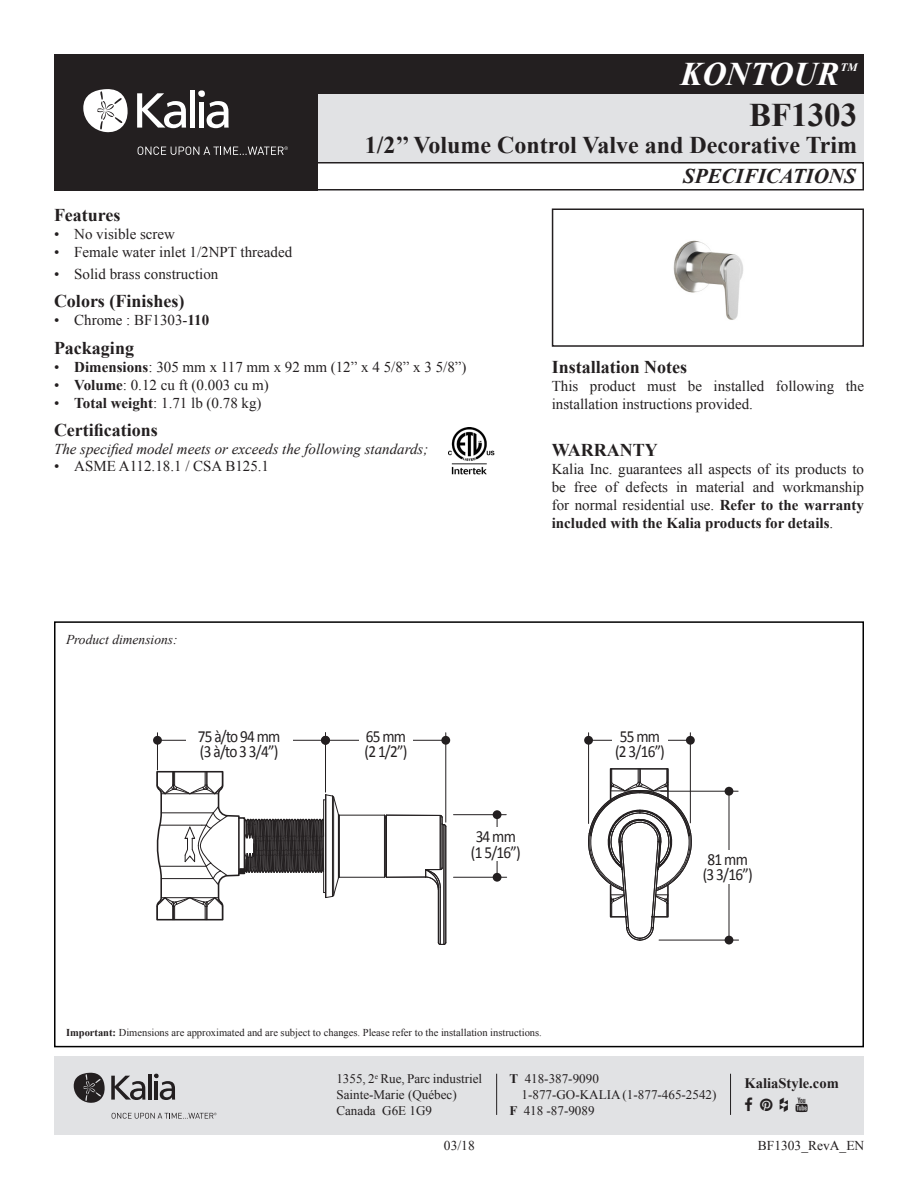
<style>
.page{position:relative;width:918px;height:1188px;background:#fff}
.page>*{position:absolute;margin:0;border:0;box-sizing:border-box;transform-origin:0 0}
.t1{font:italic 700 33px "Times New Roman";color:#fff}
.t2{font:700 33px "Times New Roman";color:#231f20}
.t3{font:700 24px "Times New Roman";color:#231f20}
.t4{font:italic 700 21px "Times New Roman";color:#231f20}
.Spec-Description_Tit{font:700 18px "Times New Roman";color:#231f20}
.Spec-Description__FR{font:700 18px "Times New Roman";color:#231f20}
.t5{font:16.95px/15.6px "Calibri";letter-spacing:-.05em;color:#231f20;scale:.9 1}
.Spec-Description_nor{font:15px/18px "Times New Roman";color:#231f20}
.Spec-Description__FR-2{font:15px "Times New Roman";color:#231f20}
.Spec-Description_nor-2{font:italic 15px "Times New Roman";color:#231f20}
.t6{font:700 14.55px "Times New Roman";color:#231f20}
.t7{font:13.5px "Times New Roman";color:#231f20}
.Spec-Description_nor-3{font:italic 13.5px "Times New Roman";color:#231f20}
.t8{font:13.05px/16px "Times New Roman";color:#231f20}
.t9{font:italic 700 11.4px "Times New Roman";color:#fff}
.Spec-Description_nor-4{font:10.5px "Times New Roman";color:#231f20}
.s1{font-weight:700}
</style>
<div class="page">
<div style="left:54px;top:54px;width:810px;height:40px;background:#231f20"></div>
<div style="left:240px;top:94px;width:624px;height:68px;background:#e1e2e4"></div>
<div style="left:240px;top:162px;width:624px;height:28px;border:2px solid #231f20"></div>
<div style="left:54px;top:54px;width:263px;height:136px;background:#231f20"></div>
<svg style="left:83px;top:89px;width:45px;height:44px"></svg>
<div style="left:190px;top:90px;width:5px;height:38px;background:#fff"></div>
<div style="left:199px;top:102px;width:5px;height:26px;background:#fff"></div>
<div style="left:198px;top:90px;width:7px;height:7px;background:#fff;border-radius:50%"></div>
<svg style="left:137px;top:93px;width:49px;height:35px"></svg>
<svg style="left:207px;top:101px;width:22px;height:27px"></svg>
<svg style="left:138px;top:146px;width:150px;height:9px"></svg>
<div style="left:54px;top:1056px;width:810px;height:78px;background:#e1e2e4"></div>
<svg style="left:74px;top:1073px;width:31px;height:30px"></svg>
<hr style="left:148px;top:1074px;width:4px;height:26px;background:#231f20">
<svg style="left:111px;top:1076px;width:34px;height:24px"></svg>
<svg style="left:154px;top:1074px;width:21px;height:26px"></svg>
<svg style="left:112px;top:1113px;width:105px;height:6px"></svg>
<hr style="left:496px;top:1074px;width:1px;height:41px;background:#231f20">
<hr style="left:730px;top:1074px;width:1px;height:41px;background:#231f20">
<img style="left:448px;top:428px;width:47px;height:47px">
<img style="left:673px;top:240px;width:70px;height:80px">
<div style="left:552px;top:208px;width:312px;height:139px;border:2px solid #231f20"></div>
<div style="left:610px;top:768px;width:59px;height:33px;border:2px solid #231f20"></div>
<svg style="left:588px;top:769px;width:107px;height:172px"></svg>
<hr style="left:385px;top:816px;width:1px;height:60px;background:#231f20">
<hr style="left:384px;top:815px;width:1px;height:62px;background:#231f20">
<hr style="left:339px;top:877px;width:45px;height:1px;background:#231f20">
<hr style="left:339px;top:815px;width:45px;height:1px;background:#231f20">
<svg style="left:156px;top:770px;width:184px;height:151px"></svg>
<hr style="left:445px;top:827px;width:1px;height:116px;background:#231f20">
<hr style="left:443px;top:825px;width:1px;height:119px;background:#231f20">
<hr style="left:442px;top:817px;width:1px;height:51px;background:#231f20">
<hr style="left:440px;top:815px;width:1px;height:55px;background:#231f20">
<hr style="left:440px;top:887px;width:1px;height:57px;background:#231f20">
<hr style="left:438px;top:887px;width:1px;height:56px;background:#231f20">
<hr style="left:386px;top:877px;width:40px;height:1px;background:#231f20">
<hr style="left:386px;top:815px;width:1px;height:62px;background:#231f20">
<hr style="left:386px;top:815px;width:54px;height:1px;background:#231f20">
<svg style="left:437px;top:942px;width:10px;height:3px"></svg>
<svg style="left:439px;top:814px;width:8px;height:13px"></svg>
<svg style="left:424px;top:867px;width:19px;height:24px"></svg>
<hr style="left:445px;top:733px;width:1px;height:89px;background:#231f20">
<hr style="left:326px;top:740px;width:120px;height:1px;background:#231f20">
<div style="left:441px;top:736px;width:9px;height:9px;background:#231f20;border-radius:50%"></div>
<hr style="left:325px;top:733px;width:1px;height:59px;background:#231f20">
<div style="left:359px;top:727px;width:54px;height:33px;background:#fff"></div>
<hr style="left:157px;top:740px;width:169px;height:1px;background:#231f20">
<div style="left:153px;top:736px;width:9px;height:9px;background:#231f20;border-radius:50%"></div>
<div style="left:321px;top:736px;width:9px;height:9px;background:#231f20;border-radius:50%"></div>
<hr style="left:157px;top:733px;width:1px;height:37px;background:#231f20">
<div style="left:186px;top:727px;width:106px;height:33px;background:#fff"></div>
<hr style="left:690px;top:733px;width:1px;height:90px;background:#231f20">
<hr style="left:589px;top:740px;width:101px;height:1px;background:#231f20">
<div style="left:584px;top:736px;width:9px;height:9px;background:#231f20;border-radius:50%"></div>
<div style="left:686px;top:736px;width:9px;height:9px;background:#231f20;border-radius:50%"></div>
<hr style="left:588px;top:733px;width:1px;height:91px;background:#231f20">
<div style="left:612px;top:727px;width:56px;height:33px;background:#fff"></div>
<hr style="left:661px;top:791px;width:77px;height:1px;background:#231f20">
<hr style="left:729px;top:791px;width:1px;height:149px;background:#231f20">
<div style="left:725px;top:936px;width:8px;height:8px;background:#231f20;border-radius:50%"></div>
<div style="left:725px;top:787px;width:8px;height:9px;background:#231f20;border-radius:50%"></div>
<hr style="left:659px;top:940px;width:80px;height:1px;background:#231f20">
<div style="left:700px;top:850px;width:56px;height:33px;background:#fff"></div>
<hr style="left:454px;top:814px;width:52px;height:1px;background:#231f20">
<hr style="left:497px;top:815px;width:1px;height:62px;background:#231f20">
<div style="left:493px;top:873px;width:9px;height:9px;background:#231f20;border-radius:50%"></div>
<div style="left:493px;top:810px;width:9px;height:9px;background:#231f20;border-radius:50%"></div>
<hr style="left:454px;top:877px;width:53px;height:1px;background:#231f20">
<div style="left:468px;top:828px;width:56px;height:33px;background:#fff"></div>
<div style="left:54px;top:621px;width:810px;height:426px;border:2px solid #000"></div>
<h1 class="t1" style="left:680px;top:51px;width:160px">KONTOUR</h1>
<p class="t9" style="left:841px;top:60px;width:19px">TM</p>
<h1 class="t2" style="left:749px;top:92px;width:110px">BF1303</h1>
<h2 class="t3" style="left:365px;top:128px;width:494px">1/2’’ Volume Control Valve and Decorative Trim</h2>
<p class="Spec-Description_Tit" style="left:54px;top:203px;width:68px">Features</p>
<p class="Spec-Description__FR-2" style="left:54px;top:224px;width:123px">• No visible screw</p>
<p class="Spec-Description__FR-2" style="left:54px;top:242px;width:240px">• Female water inlet 1/2NPT threaded</p>
<p class="Spec-Description__FR-2" style="left:54px;top:264px;width:166px">• Solid brass construction</p>
<p class="Spec-Description__FR" style="left:54px;top:289px;width:132px">Colors (Finishes)</p>
<p class="Spec-Description__FR-2" style="left:54px;top:310px;width:157px">• Chrome : BF1303-<span class="s1">110</span></p>
<p class="Spec-Description__FR" style="left:54px;top:335px;width:82px">Packaging</p>
<p class="Spec-Description__FR-2" style="left:54px;top:357px;width:414px">• <span class="s1">Dimensions</span>: 305 mm x 117 mm x 92 mm (12” x 4 5/8” x 3 5/8”)</p>
<p class="Spec-Description__FR-2" style="left:54px;top:375px;width:216px">• <span class="s1">Volume</span>: 0.12 cu ft (0.003 cu m)</p>
<p class="Spec-Description__FR-2" style="left:54px;top:393px;width:209px">• <span class="s1">Total weight</span>: 1.71 lb (0.78 kg)</p>
<p class="Spec-Description_Tit" style="left:54px;top:418px;width:105px">Certifications</p>
<p class="Spec-Description_nor-2" style="left:54px;top:439px;width:376px">The specified model meets or exceeds the following standards;</p>
<p class="Spec-Description__FR-2" style="left:54px;top:455px;width:217px">• ASME A112.18.1 / CSA B125.1</p>
<p class="Spec-Description_nor-3" style="left:66px;top:630px;width:113px">Product dimensions:</p>
<h3 class="t4" style="left:683px;top:162px;width:174px">SPECIFICATIONS</h3>
<p class="Spec-Description_Tit" style="left:552px;top:355px;width:137px">Installation Notes</p>
<p class="Spec-Description_nor" style="left:552px;top:377px;width:314px">This product must be installed following the installation instructions provided.</p>
<p class="Spec-Description_Tit" style="left:552px;top:437px;width:107px">WARRANTY</p>
<p class="Spec-Description_nor" style="left:552px;top:460px;width:314px;text-align:justify">Kalia Inc. guarantees all aspects of its products to be free of defects in material and workmanship for normal residential use. <span class="s1">Refer to the warranty included with the Kalia products for details</span>.</p>
<p class="t5" style="left:198px;top:728px;width:93px">75 à/to 94 mm (3 à/to 3 3/4”)</p>
<p class="t5" style="left:615px;top:728px;width:57px">55 mm (2 3/16”)</p>
<p class="t5" style="left:364px;top:728px;width:49px">65 mm (2 1/2”)</p>
<p class="t5" style="left:471px;top:829px;width:57px">34 mm (1 5/16”)</p>
<p class="t5" style="left:703px;top:851px;width:57px">81 mm (3 3/16”)</p>
<p class="Spec-Description_nor-4" style="left:66px;top:1026px;width:477px"><span class="s1">Important:</span> Dimensions are approximated and are subject to changes. Please refer to the installation instructions.</p>
<p class="t8" style="left:336px;top:1070px;width:147px">1355, 2<sup>e</sup> Rue, Parc industriel<br>Sainte-Marie (Québec)<br>Canada G6E 1G9</p>
<p class="t8" style="left:510px;top:1070px;width:91px"><span class="s1">T</span> 418-387-9090</p>
<p class="t8" style="left:522px;top:1086px;width:196px">1-877-GO-KALIA (1-877-465-2542)</p>
<p class="t8" style="left:510px;top:1102px;width:87px"><span class="s1">F</span> 418 -87-9089</p>
<p class="t6" style="left:745px;top:1073px;width:96px">KaliaStyle.com</p>
<p class="t7" style="left:444px;top:1137px;width:32px">03/18</p>
<p class="t7" style="left:758px;top:1137px;width:108px">BF1303_RevA_EN</p>
</div>
